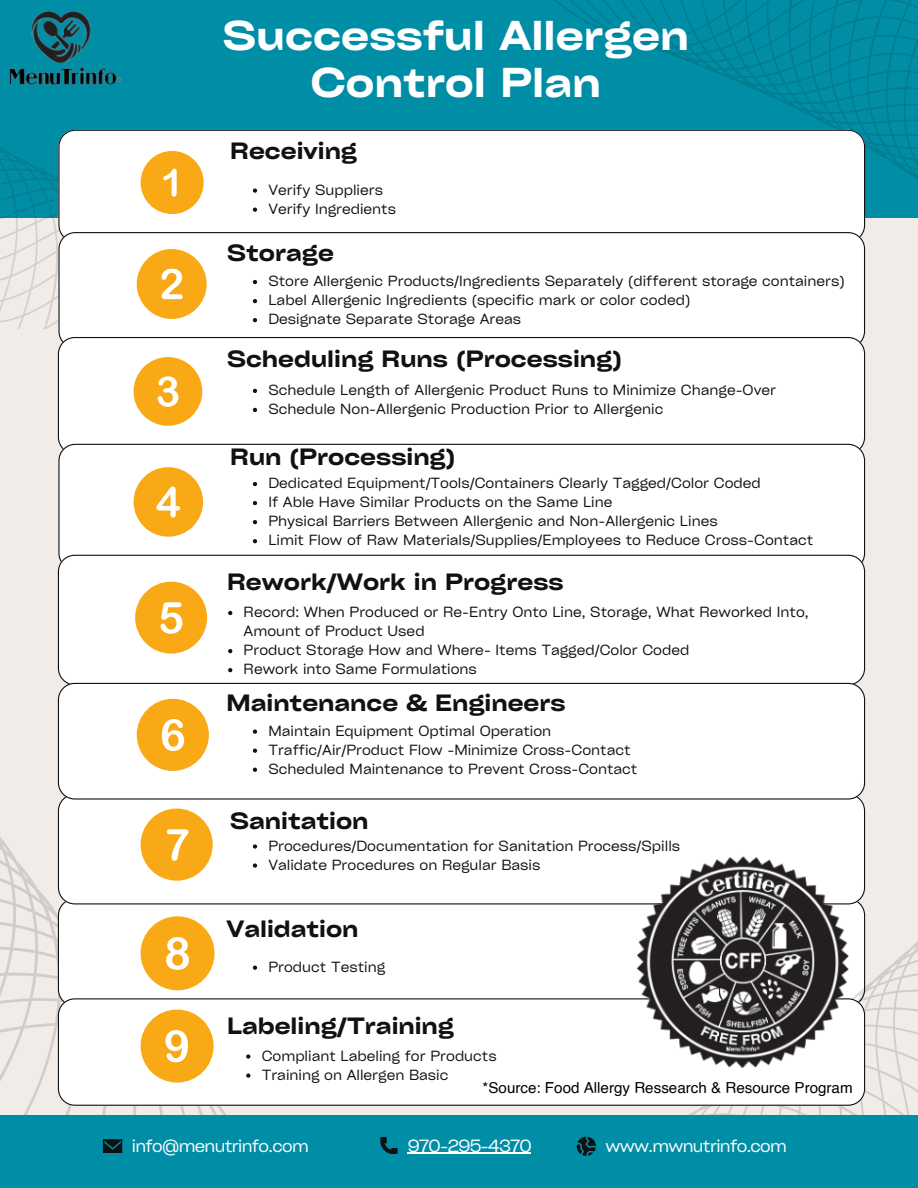
<style>
.page{position:relative;width:918px;height:1188px;background:#f1ece8}
.page>*{position:absolute;margin:0;border:0;box-sizing:border-box;transform-origin:0 0}
.t1{font:600 expanded 39.9px/47.2px "Cy Grotesk";color:#fff;text-align:center}
.t2{font:600 expanded 22.65px "Cy Grotesk";color:#111}
.t3{font:16.95px "Cy Grotesk Key";letter-spacing:-.04em;color:#fff}
.t4{font:15.15px "Helvetica";color:#000}
.t5{font:14.1px/19px "Cy Grotesk Key";color:#111}
</style>
<div class="page">
<div style="left:0;top:0;width:918px;height:217px;background:#008ea6"></div>
<svg style="left:507px;top:0;width:411px;height:226px"></svg>
<svg style="left:0;top:129px;width:340px;height:200px"></svg>
<div style="left:58px;top:130px;width:807px;height:102px;background:#fff"></div>
<svg style="left:0;top:570px;width:226px;height:545px"></svg>
<div style="left:58px;top:904px;width:475px;height:94px;background:#fff"></div>
<svg style="left:533px;top:708px;width:385px;height:407px"></svg>
<div style="left:58px;top:998px;width:807px;height:108px;background:#fff"></div>
<div style="left:0;top:1115px;width:918px;height:73px;background:#008ea6"></div>
<svg style="left:103px;top:1139px;width:19px;height:14px"></svg>
<svg style="left:577px;top:1137px;width:19px;height:19px"></svg>
<svg style="left:380px;top:1137px;width:17px;height:17px"></svg>
<div style="left:58px;top:232px;width:807px;height:105px;background:#fff"></div>
<div style="left:58px;top:337px;width:807px;height:107px;background:#fff"></div>
<div style="left:58px;top:800px;width:807px;height:104px;background:#fff"></div>
<div style="left:141px;top:151px;width:63px;height:63px;background:#faa916;border-radius:50%"></div>
<svg style="left:163px;top:169px;width:14px;height:28px"></svg>
<div style="left:137px;top:249px;width:69px;height:70px;background:#faa916;border-radius:50%"></div>
<svg style="left:162px;top:269px;width:21px;height:30px"></svg>
<div style="left:134px;top:357px;width:68px;height:69px;background:#faa916;border-radius:50%"></div>
<svg style="left:158px;top:376px;width:20px;height:31px"></svg>
<div style="left:141px;top:809px;width:72px;height:72px;background:#faa916;border-radius:50%"></div>
<svg style="left:167px;top:829px;width:22px;height:32px"></svg>
<div style="left:141px;top:916px;width:74px;height:74px;background:#faa916;border-radius:50%"></div>
<svg style="left:166px;top:937px;width:23px;height:33px"></svg>
<div style="left:141px;top:1010px;width:73px;height:73px;background:#faa916;border-radius:50%"></div>
<svg style="left:165px;top:1030px;width:23px;height:32px"></svg>
<img style="left:9px;top:12px;width:113px;height:73px">
<div style="left:58px;top:444px;width:807px;height:111px;background:#fff"></div>
<div style="left:58px;top:555px;width:807px;height:128px;background:#fff"></div>
<div style="left:135px;top:582px;width:72px;height:72px;background:#faa916;border-radius:50%"></div>
<svg style="left:161px;top:602px;width:21px;height:32px"></svg>
<div style="left:58px;top:683px;width:807px;height:117px;background:#fff"></div>
<div style="left:137px;top:699px;width:72px;height:72px;background:#faa916;border-radius:50%"></div>
<svg style="left:162px;top:719px;width:22px;height:32px"></svg>
<div style="left:134px;top:467px;width:69px;height:70px;background:#faa916;border-radius:50%"></div>
<svg style="left:156px;top:487px;width:24px;height:30px"></svg>
<img style="left:637px;top:856px;width:213px;height:214px">
<svg style="left:253px;top:188px;width:4px;height:5px"></svg>
<svg style="left:253px;top:208px;width:4px;height:4px"></svg>
<svg style="left:253px;top:389px;width:4px;height:4px"></svg>
<svg style="left:253px;top:408px;width:4px;height:4px"></svg>
<svg style="left:246px;top:1054px;width:4px;height:5px"></svg>
<svg style="left:246px;top:1073px;width:4px;height:5px"></svg>
<hr style="left:408px;top:1153px;width:123px;height:1px;background:#fff">
<svg style="left:253px;top:966px;width:4px;height:4px"></svg>
<svg style="left:253px;top:280px;width:4px;height:4px"></svg>
<svg style="left:253px;top:299px;width:4px;height:4px"></svg>
<svg style="left:253px;top:318px;width:4px;height:4px"></svg>
<svg style="left:253px;top:844px;width:4px;height:5px"></svg>
<svg style="left:253px;top:863px;width:4px;height:5px"></svg>
<svg style="left:253px;top:482px;width:4px;height:4px"></svg>
<svg style="left:253px;top:501px;width:4px;height:4px"></svg>
<svg style="left:253px;top:520px;width:4px;height:4px"></svg>
<svg style="left:253px;top:539px;width:4px;height:4px"></svg>
<svg style="left:253px;top:730px;width:4px;height:4px"></svg>
<svg style="left:253px;top:749px;width:4px;height:4px"></svg>
<svg style="left:253px;top:768px;width:4px;height:4px"></svg>
<svg style="left:228px;top:611px;width:4px;height:4px"></svg>
<svg style="left:228px;top:649px;width:4px;height:4px"></svg>
<svg style="left:228px;top:668px;width:4px;height:4px"></svg>
<p class="t1" style="left:223px;top:10px;width:467px">Successful Allergen<br>Control Plan</p>
<p class="t2" style="left:230px;top:136px;width:128px">Receiving</p>
<p class="t5" style="left:268px;top:180px;width:116px">Verify Suppliers</p>
<h2 class="t5" style="left:268px;top:199px;width:129px">Verify Ingredients</h2>
<p class="t2" style="left:227px;top:239px;width:108px">Storage</p>
<p class="t5" style="left:268px;top:271px;width:578px">Store Allergenic Products/Ingredients Separately (different storage containers)</p>
<h2 class="t5" style="left:268px;top:290px;width:424px">Label Allergenic Ingredients (specific mark or color coded)</h2>
<p class="t5" style="left:268px;top:309px;width:254px">Designate Separate Storage Areas</p>
<p class="t2" style="left:227px;top:345px;width:396px">Scheduling Runs (Processing)</p>
<p class="t5" style="left:268px;top:380px;width:509px">Schedule Length of Allergenic Product Runs to Minimize Change-Over</p>
<p class="t5" style="left:268px;top:399px;width:396px">Schedule Non-Allergenic Production Prior to Allergenic</p>
<p class="t2" style="left:230px;top:442px;width:227px">Run (Processing)</p>
<h2 class="t5" style="left:268px;top:473px;width:494px">Dedicated Equipment/Tools/Containers Clearly Tagged/Color Coded</h2>
<p class="t5" style="left:268px;top:492px;width:346px">If Able Have Similar Products on the Same Line</p>
<p class="t5" style="left:268px;top:511px;width:451px">Physical Barriers Between Allergenic and Non-Allergenic Lines</p>
<p class="t5" style="left:268px;top:530px;width:546px">Limit Flow of Raw Materials/Supplies/Employees to Reduce Cross-Contact</p>
<p class="t2" style="left:227px;top:567px;width:338px">Rework/Work in Progress</p>
<p class="t5" style="left:244px;top:602px;width:567px">Record: When Produced or Re-Entry Onto Line, Storage, What Reworked Into,<br>Amount of Product Used</p>
<p class="t5" style="left:244px;top:640px;width:447px">Product Storage How and Where- Items Tagged/Color Coded</p>
<p class="t5" style="left:244px;top:659px;width:235px">Rework into Same Formulations</p>
<p class="t2" style="left:226px;top:688px;width:341px">Maintenance &amp; Engineers</p>
<h2 class="t5" style="left:268px;top:721px;width:284px">Maintain Equipment Optimal Operation</h2>
<p class="t5" style="left:268px;top:740px;width:364px">Traffic/Air/Product Flow -Minimize Cross-Contact</p>
<p class="t5" style="left:268px;top:759px;width:371px">Scheduled Maintenance to Prevent Cross-Contact</p>
<p class="t2" style="left:230px;top:806px;width:140px">Sanitation</p>
<p class="t5" style="left:268px;top:836px;width:413px">Procedures/Documentation for Sanitation Process/Spills</p>
<p class="t5" style="left:268px;top:855px;width:274px">Validate Procedures on Regular Basis</p>
<p class="t2" style="left:226px;top:915px;width:134px">Validation</p>
<p class="t5" style="left:268px;top:957px;width:118px">Product Testing</p>
<h2 class="t2" style="left:227px;top:1012px;width:228px">Labeling/Training</h2>
<p class="t5" style="left:262px;top:1046px;width:237px">Compliant Labeling for Products</p>
<p class="t5" style="left:262px;top:1065px;width:188px">Training on Allergen Basic</p>
<h2 class="t4" style="left:483px;top:1082px;width:372px">*Source: Food Allergy Ressearch &amp; Resource Program</h2>
<p class="t3" style="left:132px;top:1135px;width:178px">info@menutrinfo.com</p>
<h2 class="t3" style="left:408px;top:1135px;width:126px">970-295-4370</h2>
<p class="t3" style="left:606px;top:1135px;width:183px">www.mwnutrinfo.com</p>
</div>
